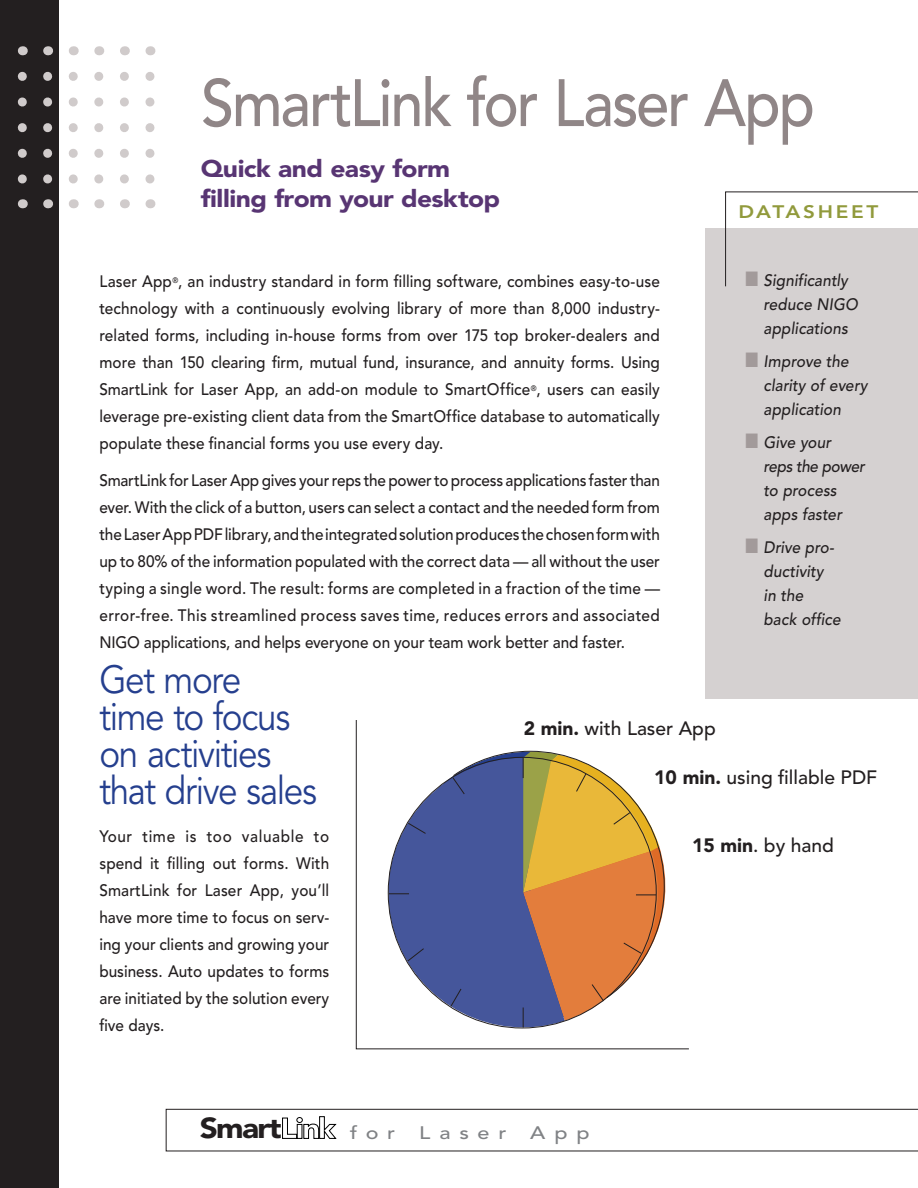
<style>
.page{position:relative;width:918px;height:1188px;background:#fff}
.page>*{position:absolute;margin:0;border:0;box-sizing:border-box;transform-origin:0 0}
.pr{font:500 66.15px "Avenir LT Std";letter-spacing:-.035em;color:#908687;scale:.9 1}
.subhead{font:39px/36.9px "Avenir LT Std";letter-spacing:-.04em;color:#253f8e;scale:.9 1}
.t1{font:900 28.8px "Avenir";letter-spacing:-.05em;color:#231f20;scale:1.1 1}
.subtitle{font:900 24px/30px "Avenir LT Std";letter-spacing:-.02em;color:#583573;scale:1.1 1}
.t2{font:500 19.2px "Avenir LT Std";color:#231f20}
.t3{font:500 18px "Avenir LT Std";letter-spacing:.405em;color:#808285;scale:1.2 1}
.t4{font:800 18px "Avenir LT Std";letter-spacing:.125em;color:#919a3c;scale:1.15 1}
.Text{font:500 16.5px/27px "Avenir LT Std";color:#231f20;text-align:justify;scale:.93 1}
.bullets{font:italic 500 16.5px/24px "Avenir LT Std";letter-spacing:.005em;color:#231f20;scale:.93 1}
.s1{color:#a29a9a}
.s2{font-weight:900}
.s3{color:#fff}
</style>
<div class="page">
<div style="left:0;top:0;width:58px;height:1188px;background:#231f20"></div>
<div style="left:706px;top:228px;width:212px;height:471px;background:#d5d1d1"></div>
<svg style="left:18px;top:76px;width:9px;height:108px"></svg>
<svg style="left:43px;top:76px;width:9px;height:108px"></svg>
<svg style="left:69px;top:76px;width:9px;height:108px"></svg>
<svg style="left:94px;top:76px;width:9px;height:108px"></svg>
<svg style="left:120px;top:76px;width:9px;height:108px"></svg>
<svg style="left:145px;top:46px;width:11px;height:138px"></svg>
<svg style="left:166px;top:1109px;width:752px;height:42px"></svg>
<svg style="left:356px;top:720px;width:333px;height:330px"></svg>
<svg style="left:725px;top:191px;width:193px;height:96px"></svg>
<p class="pr" style="left:201px;top:65px;width:684px">SmartLink for Laser App</p>
<p class="subtitle" style="left:201px;top:153px;width:274px">Quick and easy form filling from your desktop</p>
<p class="t4" style="left:739px;top:201px;width:123px">DATASHEET</p>
<p class="bullets" style="left:764px;top:269px;width:103px;text-indent:-18px"><span class="s1">■</span> Significantly reduce NIGO applications</p>
<p class="bullets" style="left:764px;top:350px;width:113px;text-indent:-18px"><span class="s1">■</span> Improve the clarity of every application</p>
<p class="bullets" style="left:764px;top:431px;width:110px;text-indent:-18px"><span class="s1">■</span> Give your<br>reps the power to process apps faster</p>
<p class="bullets" style="left:764px;top:536px;width:84px;text-indent:-18px"><span class="s1">■</span> Drive pro&shy;ductivity<br>in the<br>back office</p>
<p class="Text" style="left:99px;top:269px;width:604px">Laser App<sup>®</sup>, an industry standard in form filling software, combines easy-to-use technology with a continuously evolving library of more than 8,000 industry&shy;related forms, including in-house forms from over 175 top broker-dealers and more than 150 clearing firm, mutual fund, insurance, and annuity forms. Using SmartLink for Laser App, an add-on module to SmartOffice<sup>®</sup>, users can easily leverage pre-existing client data from the SmartOffice database to automatically populate these financial forms you use every day.</p>
<p class="Text" style="left:99px;top:467px;width:604px">SmartLink for Laser App gives your reps the power to process applications faster than ever. With the click of a button, users can select a contact and the needed form from the Laser App PDF library, and the integrated solution produces the chosen form with up to 80% of the information populated with the correct data — all without the user typing a single word. The result: forms are completed in a fraction of the time — error-free. This streamlined process saves time, reduces errors and associated NIGO applications, and helps everyone on your team work better and faster.</p>
<p class="subhead" style="left:99px;top:662px;width:243px">Get more<br>time to focus on activities that drive sales</p>
<p class="Text" style="left:99px;top:824px;width:249px">Your time is too valuable to spend it filling out forms. With SmartLink for Laser App, you’ll have more time to focus on serv&shy;ing your clients and growing your business. Auto updates to forms are initiated by the solution every five days.</p>
<p class="t2" style="left:524px;top:717px;width:194px"><span class="s2">2 min.</span> with Laser App</p>
<p class="t2" style="left:654px;top:767px;width:225px"><span class="s2">10 min.</span> using fillable PDF</p>
<p class="t2" style="left:692px;top:834px;width:143px"><span class="s2">15 min</span>. by hand</p>
<p class="t1" style="left:200px;top:1111px;width:125px">Smart<span class="s3">Link</span></p>
<p class="t3" style="left:350px;top:1122px;width:39px">for</p>
<p class="t3" style="left:419px;top:1122px;width:74px">Laser</p>
<p class="t3" style="left:530px;top:1122px;width:51px">App</p>
</div>
